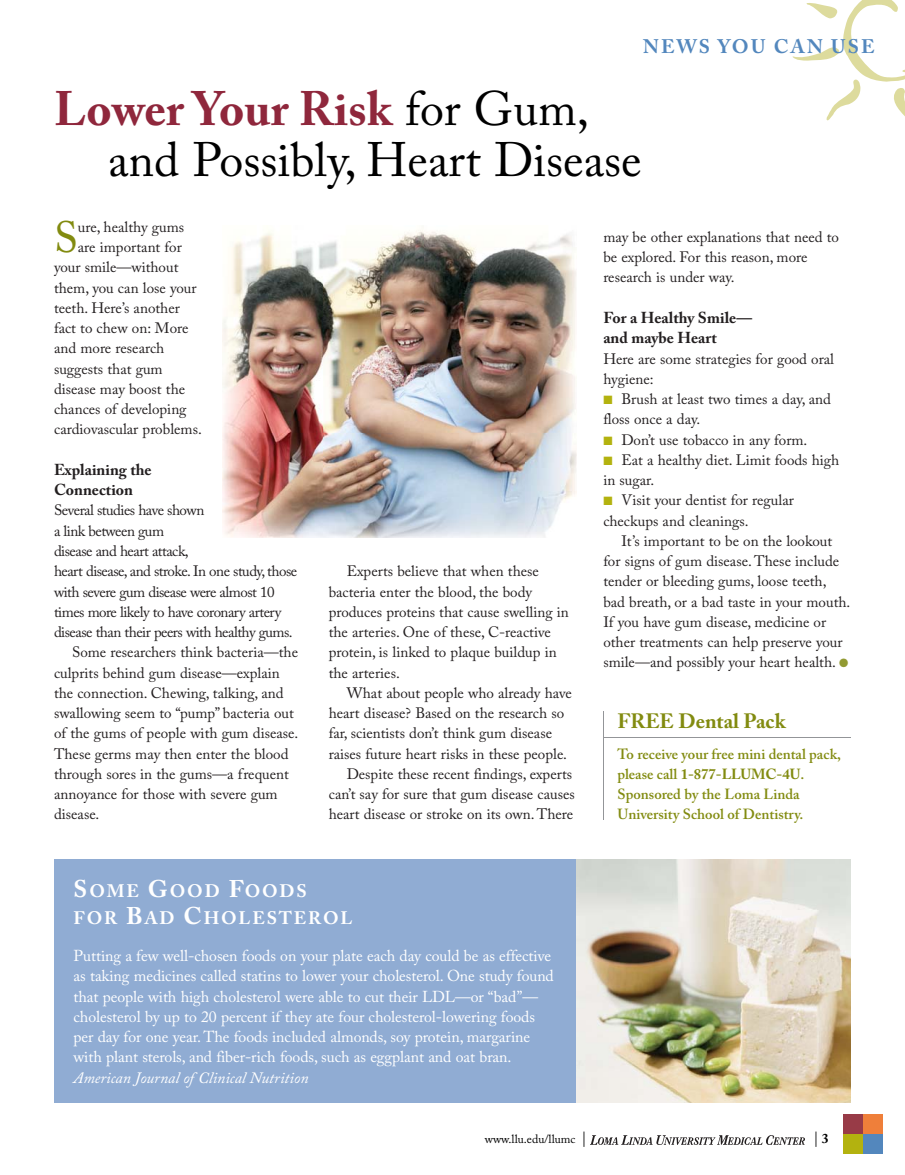
<style>
.page{position:relative;width:905px;height:1175px;background:#fff}
.page>*{position:absolute;margin:0;border:0;box-sizing:border-box;transform-origin:0 0}
.t1{font:48px/51px "Adobe Caslon Pro";color:#000}
.t2{font:43.5px "Adobe Caslon Pro";color:#828b10}
.t3{font:700 20.7px "Adobe Caslon Pro";color:#828b10}
.t4{font:700 19.5px "Adobe Caslon Pro";letter-spacing:.115em;color:#5387bd}
.t5{font:700 18px/27px "Adobe Caslon Pro";letter-spacing:.1em;color:#fff}
.t6{font:15.75px/20.2px "Adobe Caslon Pro";letter-spacing:-.005em;color:#fff}
.t7{font:700 15.75px/20.2px "Adobe Caslon Pro";color:#231f20}
.t8{font:italic 15.75px "Adobe Caslon Pro";color:#fff}
.t9{font:15px/20.2px "Adobe Caslon Pro";color:#231f20}
.t10{font:15px "Adobe Caslon Pro";letter-spacing:-.035em;color:#231f20}
.t11{font:15px "Adobe Caslon Pro";color:#000}
.t12{font:600 14.7px/20.2px "Adobe Caslon Pro";color:#828b10}
.t13{font:12px "Adobe Caslon Pro";color:#000}
.t14{font:12px "Zapf Dingbats Std";color:#b3b20f}
.s1{font-weight:700;color:#8f273c}
.s2{font-size:24px}
.s3{color:#929a32}
.s4{font-weight:700}
.s5{font-size:15px}
.s6{font-weight:700;font-size:13.5px}
</style>
<div class="page">
<div style="left:843px;top:1113px;width:20px;height:20px;background:#983b47"></div>
<div style="left:863px;top:1113px;width:20px;height:20px;background:#ef7f3a"></div>
<div style="left:843px;top:1133px;width:20px;height:20px;background:#b3b20f"></div>
<div style="left:863px;top:1133px;width:20px;height:20px;background:#5387bd"></div>
<img style="left:591px;top:1135px;width:213px;height:9px">
<svg style="left:792px;top:0;width:112px;height:121px"></svg>
<div style="left:54px;top:860px;width:522px;height:242px;background:#90acd3"></div>
<hr style="left:604px;top:737px;width:246px;height:1px;background:#939598">
<hr style="left:603px;top:710px;width:1px;height:109px;background:#939598">
<img style="left:576px;top:860px;width:274px;height:243px">
<img style="left:222px;top:230px;width:354px;height:308px">
<h3 class="t4" style="left:643px;top:39px;width:233px">NEWS YOU CAN USE</h3>
<h1 class="t1" style="left:108px;top:90px;width:535px;text-indent:-54px"><span class="s1">Lower Your Risk</span> for Gum, and Possibly, Heart Disease</h1>
<h2 class="t2" style="left:54px;top:221px;width:25px">S</h2>
<p class="t9" style="left:78px;top:219px;width:108px">ure, healthy gums</p>
<p class="t9" style="left:78px;top:239px;width:105px">are important for</p>
<p class="t9" style="left:54px;top:259px;width:126px">your smile—without</p>
<p class="t9" style="left:54px;top:279px;width:144px">them, you can lose your</p>
<p class="t9" style="left:54px;top:300px;width:127px">teeth. Here’s another</p>
<p class="t9" style="left:54px;top:320px;width:136px">fact to chew on: More</p>
<p class="t9" style="left:54px;top:340px;width:112px">and more research</p>
<p class="t9" style="left:54px;top:360px;width:110px">suggests that gum</p>
<p class="t9" style="left:54px;top:381px;width:133px">disease may boost the</p>
<p class="t9" style="left:54px;top:401px;width:134px">chances of developing</p>
<p class="t9" style="left:54px;top:421px;width:149px">cardiovascular problems.</p>
<p class="t7" style="left:54px;top:461px;width:99px">Explaining the<br>Connection</p>
<p class="t10" style="left:54px;top:505px;width:152px">Several studies have shown</p>
<p class="t10" style="left:54px;top:525px;width:112px">a link between gum</p>
<p class="t10" style="left:54px;top:545px;width:136px">disease and heart attack,</p>
<p class="t10" style="left:54px;top:565px;width:245px">heart disease, and stroke. In one study, those</p>
<p class="t10" style="left:54px;top:586px;width:222px">with severe gum disease were almost 10</p>
<p class="t10" style="left:54px;top:606px;width:229px">times more likely to have coronary artery</p>
<p class="t10" style="left:54px;top:626px;width:240px">disease than their peers with healthy gums.</p>
<p class="t9" style="left:72px;top:644px;width:227px">Some researchers think bacteria—the</p>
<p class="t9" style="left:54px;top:664px;width:227px">culprits behind gum disease—explain</p>
<p class="t9" style="left:54px;top:684px;width:231px">the connection. Chewing, talking, and</p>
<p class="t9" style="left:54px;top:705px;width:241px">swallowing seem to “pump” bacteria out</p>
<p class="t9" style="left:54px;top:725px;width:246px">of the gums of people with gum disease.</p>
<p class="t9" style="left:54px;top:745px;width:236px">These germs may then enter the blood</p>
<p class="t9" style="left:54px;top:765px;width:236px">through sores in the gums—a frequent</p>
<p class="t9" style="left:54px;top:786px;width:225px">annoyance for those with severe gum</p>
<p class="t9" style="left:54px;top:806px;width:47px">disease.</p>
<p class="t9" style="left:328px;top:563px;width:242px;text-indent:18px">Experts believe that when these bacteria enter the blood, the body produces proteins that cause swelling in the arteries. One of these, C-reactive protein, is linked to plaque buildup in the arteries.</p>
<p class="t9" style="left:346px;top:684px;width:227px">What about people who already have</p>
<p class="t9" style="left:328px;top:705px;width:237px">heart disease? Based on the research so</p>
<p class="t9" style="left:328px;top:725px;width:225px">far, scientists don’t think gum disease</p>
<p class="t9" style="left:328px;top:745px;width:240px">raises future heart risks in these people.</p>
<p class="t9" style="left:346px;top:765px;width:227px">Despite these recent findings, experts</p>
<p class="t9" style="left:328px;top:786px;width:247px">can’t say for sure that gum disease causes</p>
<p class="t9" style="left:328px;top:806px;width:246px">heart disease or stroke on its own. There</p>
<p class="t5" style="left:74px;top:879px;width:280px"><span class="s2">S</span>OME <span class="s2">G</span>OOD <span class="s2">F</span>OODS<br>FOR <span class="s2">B</span>AD <span class="s2">C</span>HOLESTEROL</p>
<p class="t6" style="left:74px;top:947px;width:482px">Putting a few well-chosen foods on your plate each day could be as effective as taking medicines called statins to lower your cholesterol. One study found that people with high cholesterol were able to cut their LDL—or “bad”— cholesterol by up to 20 percent if they ate four cholesterol-lowering foods per day for one year. The foods included almonds, soy protein, margarine with plant sterols, and fiber-rich foods, such as eggplant and oat bran.</p>
<p class="t8" style="left:74px;top:1071px;width:236px">American Journal of Clinical Nutrition</p>
<p class="t9" style="left:603px;top:229px;width:237px">may be other explanations that need to be explored. For this reason, more research is under way.</p>
<p class="t7" style="left:603px;top:310px;width:150px">For a Healthy Smile— and maybe Heart</p>
<p class="t9" style="left:603px;top:350px;width:232px">Here are some strategies for good oral hygiene:</p>
<p class="t9" style="left:621px;top:391px;width:211px">Brush at least two times a day, and</p>
<p class="t9" style="left:603px;top:411px;width:98px">floss once a day.</p>
<p class="t9" style="left:621px;top:431px;width:187px">Don’t use tobacco in any form.</p>
<p class="t9" style="left:621px;top:451px;width:219px">Eat a healthy diet. Limit foods high</p>
<p class="t9" style="left:603px;top:472px;width:52px">in sugar.</p>
<p class="t9" style="left:621px;top:492px;width:174px">Visit your dentist for regular</p>
<p class="t9" style="left:603px;top:512px;width:147px">checkups and cleanings.</p>
<p class="t9" style="left:621px;top:532px;width:212px">It’s important to be on the lookout</p>
<p class="t9" style="left:603px;top:553px;width:237px">for signs of gum disease. These include</p>
<p class="t9" style="left:603px;top:573px;width:225px">tender or bleeding gums, loose teeth,</p>
<p class="t9" style="left:603px;top:593px;width:248px">bad breath, or a bad taste in your mouth.</p>
<p class="t9" style="left:603px;top:613px;width:224px">If you have gum disease, medicine or</p>
<p class="t9" style="left:603px;top:634px;width:241px">other treatments can help preserve your</p>
<p class="t9" style="left:603px;top:654px;width:246px">smile—and possibly your heart health. <span class="s3">●</span></p>
<p class="t14" style="left:603px;top:393px;width:11px">■</p>
<p class="t14" style="left:603px;top:494px;width:11px">■</p>
<h3 class="t3" style="left:617px;top:713px;width:169px">FREE Dental Pack</h3>
<p class="t12" style="left:617px;top:745px;width:225px">To receive your free mini dental pack, please call <span class="s4">1-877-LLUMC-4U</span>.<br>Sponsored by the Loma Linda<br>University School of Dentistry.</p>
<p class="t13" style="left:485px;top:1134px;width:103px">www.llu.edu/llumc <span class="s5">|</span></p>
<p class="t11" style="left:813px;top:1132px;width:16px">|<span class="s6">3</span></p>
</div>
